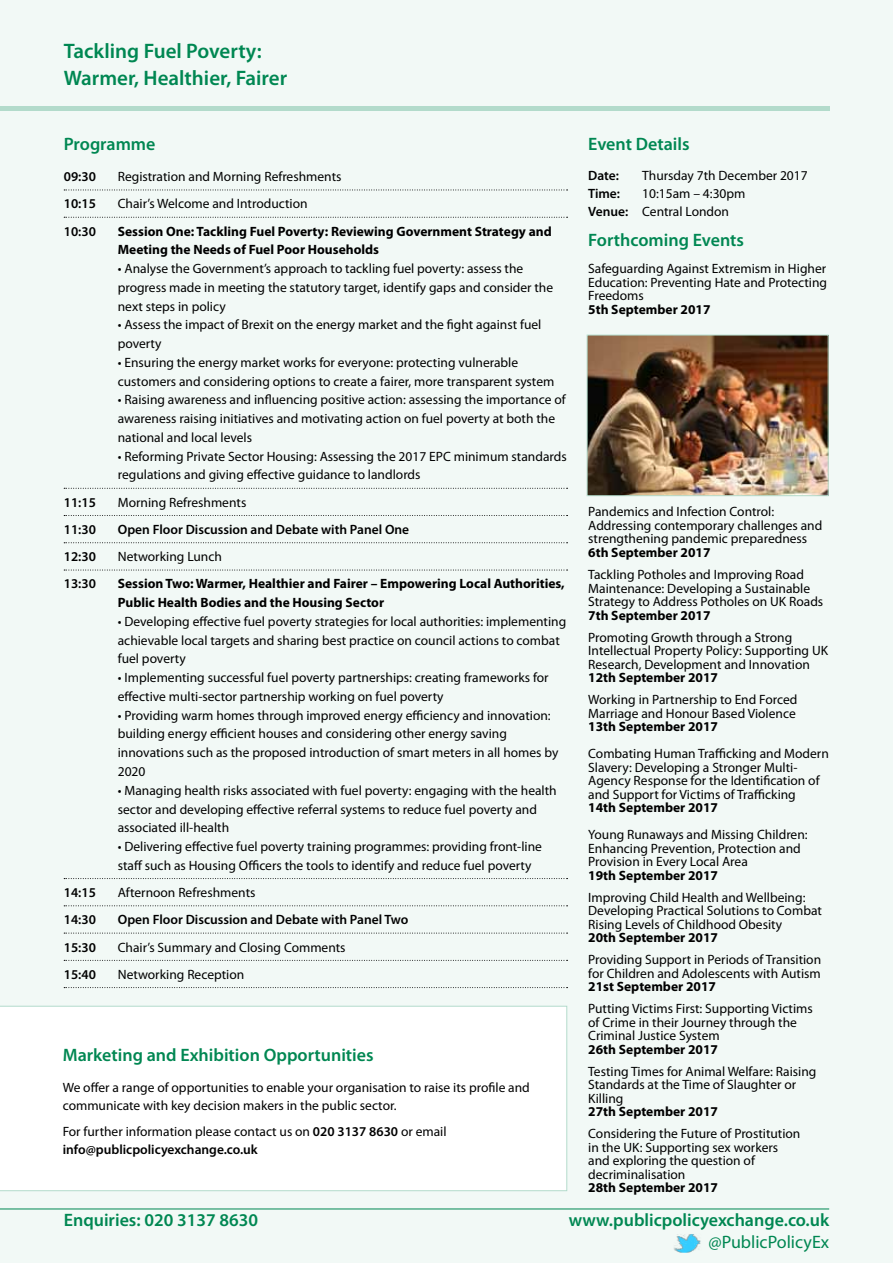
<style>
.page{position:relative;width:893px;height:1263px;background:#f2f9f6}
.page>*{position:absolute;margin:0;border:0;box-sizing:border-box;transform-origin:0 0}
.t1{font:600 21px/27px "Myriad Pro";color:#008752}
.t2{font:600 18px "Myriad Pro";color:#008752}
.t3{font:18px "Myriad Pro";color:#008752}
.t4{font:13.5px/13.5px "Myriad Pro";color:#000}
.t5{font:700 13.5px/18.8px "Myriad Pro";color:#000}
.t6{font:600 13.5px "Myriad Pro";color:#000}
.s1{font-weight:600}
</style>
<div class="page">
<div style="left:0;top:106px;width:829px;height:5px;background:#b3dbcb"></div>
<hr style="left:0;top:1209px;width:829px;height:1px;background:#008752">
<img style="left:674px;top:1234px;width:27px;height:18px">
<svg style="left:64px;top:190px;width:504px;height:1px"></svg>
<svg style="left:64px;top:217px;width:504px;height:1px"></svg>
<svg style="left:64px;top:488px;width:504px;height:1px"></svg>
<svg style="left:64px;top:515px;width:504px;height:1px"></svg>
<svg style="left:64px;top:542px;width:504px;height:1px"></svg>
<svg style="left:64px;top:570px;width:504px;height:1px"></svg>
<svg style="left:64px;top:878px;width:504px;height:1px"></svg>
<svg style="left:64px;top:905px;width:504px;height:1px"></svg>
<svg style="left:64px;top:933px;width:504px;height:1px"></svg>
<svg style="left:64px;top:960px;width:504px;height:1px"></svg>
<svg style="left:64px;top:987px;width:504px;height:1px"></svg>
<div style="left:0;top:1006px;width:567px;height:185px;background:#fff"></div>
<img style="left:589px;top:337px;width:237px;height:157px">
<div style="left:587px;top:335px;width:241px;height:161px;border:1px solid #b3dbcb"></div>
<h1 class="t1" style="left:64px;top:37px;width:225px">Tackling Fuel Poverty:<br>Warmer, Healthier, Fairer</h1>
<h2 class="t2" style="left:64px;top:132px;width:93px">Programme</h2>
<p class="t6" style="left:64px;top:168px;width:34px">09:30</p>
<p class="t4" style="left:118px;top:170px;width:225px">Registration and Morning Refreshments</p>
<p class="t6" style="left:64px;top:195px;width:34px">10:15</p>
<p class="t4" style="left:118px;top:197px;width:191px">Chair’s Welcome and Introduction</p>
<p class="t6" style="left:64px;top:222px;width:34px">10:30</p>
<p class="t5" style="left:118px;top:221px;width:435px">Session One: Tackling Fuel Poverty: Reviewing Government Strategy and<br>Meeting the Needs of Fuel Poor Households</p>
<p class="t4" style="left:118px;top:259px;width:437px;line-height:18.8px">• Analyse the Government’s approach to tackling fuel poverty: assess the progress made in meeting the statutory target, identify gaps and consider the next steps in policy</p>
<p class="t4" style="left:118px;top:315px;width:425px;line-height:18.8px">• Assess the impact of Brexit on the energy market and the fight against fuel poverty</p>
<p class="t4" style="left:118px;top:353px;width:438px;line-height:18.8px">• Ensuring the energy market works for everyone: protecting vulnerable customers and considering options to create a fairer, more transparent system</p>
<p class="t4" style="left:118px;top:390px;width:449px;line-height:18.8px">• Raising awareness and influencing positive action: assessing the importance of awareness raising initiatives and motivating action on fuel poverty at both the national and local levels</p>
<p class="t4" style="left:118px;top:446px;width:450px;line-height:18.8px">• Reforming Private Sector Housing: Assessing the 2017 EPC minimum standards regulations and giving effective guidance to landlords</p>
<p class="t6" style="left:64px;top:493px;width:34px">11:15</p>
<p class="t4" style="left:118px;top:495px;width:130px">Morning Refreshments</p>
<p class="t6" style="left:64px;top:521px;width:34px">11:30</p>
<p class="t6" style="left:118px;top:521px;width:293px">Open Floor Discussion and Debate with Panel One</p>
<p class="t6" style="left:64px;top:548px;width:34px">12:30</p>
<p class="t4" style="left:118px;top:550px;width:106px">Networking Lunch</p>
<p class="t6" style="left:64px;top:575px;width:34px">13:30</p>
<p class="t5" style="left:118px;top:574px;width:448px">Session Two: Warmer, Healthier and Fairer – Empowering Local Authorities,<br>Public Health Bodies and the Housing Sector</p>
<p class="t4" style="left:118px;top:612px;width:450px;line-height:18.8px">• Developing effective fuel poverty strategies for local authorities: implementing achievable local targets and sharing best practice on council actions to combat fuel poverty</p>
<p class="t4" style="left:118px;top:668px;width:432px;line-height:18.8px">• Implementing successful fuel poverty partnerships: creating frameworks for effective multi-sector partnership working on fuel poverty</p>
<p class="t4" style="left:118px;top:706px;width:442px;line-height:18.8px">• Providing warm homes through improved energy efficiency and innovation: building energy efficient houses and considering other energy saving innovations such as the proposed introduction of smart meters in all homes by 2020</p>
<p class="t4" style="left:118px;top:781px;width:440px;line-height:18.8px">• Managing health risks associated with fuel poverty: engaging with the health sector and developing effective referral systems to reduce fuel poverty and associated ill-health</p>
<p class="t4" style="left:118px;top:837px;width:426px;line-height:18.8px">• Delivering effective fuel poverty training programmes: providing front-line staff such as Housing Officers the tools to identify and reduce fuel poverty</p>
<p class="t6" style="left:64px;top:884px;width:34px">14:15</p>
<p class="t4" style="left:118px;top:885px;width:139px">Afternoon Refreshments</p>
<p class="t6" style="left:64px;top:911px;width:34px">14:30</p>
<p class="t6" style="left:118px;top:911px;width:292px">Open Floor Discussion and Debate with Panel Two</p>
<p class="t6" style="left:64px;top:938px;width:34px">15:30</p>
<p class="t4" style="left:118px;top:940px;width:229px">Chair’s Summary and Closing Comments</p>
<p class="t6" style="left:64px;top:966px;width:34px">15:40</p>
<p class="t4" style="left:118px;top:967px;width:128px">Networking Reception</p>
<h2 class="t2" style="left:63px;top:1043px;width:312px">Marketing and Exhibition Opportunities</h2>
<p class="t4" style="left:63px;top:1078px;width:469px;line-height:18px">We offer a range of opportunities to enable your organisation to raise its profile and communicate with key decision makers in the public sector.</p>
<p class="t4" style="left:63px;top:1122px;width:385px;line-height:18px">For further information please contact us on <span class="s1">020 3137 8630</span> or email <span class="s1">info@publicpolicyexchange.co.uk</span></p>
<h2 class="t2" style="left:588px;top:132px;width:103px">Event Details</h2>
<p class="t6" style="left:588px;top:167px;width:32px">Date:</p>
<p class="t4" style="left:642px;top:169px;width:167px">Thursday 7th December 2017</p>
<p class="t6" style="left:588px;top:185px;width:33px">Time:</p>
<p class="t4" style="left:588px;top:185px;width:159px;line-height:18px;text-indent:54px">10:15am – 4:30pm<br><span class="s1">Venue:</span> Central London</p>
<h2 class="t2" style="left:588px;top:229px;width:157px">Forthcoming Events</h2>
<p class="t4" style="left:588px;top:262px;width:240px;text-align:justify">Safeguarding Against Extremism in Higher Education: Preventing Hate and Protecting Freedoms</p>
<p class="t5" style="left:588px;top:300px;width:124px">5th September 2017</p>
<p class="t4" style="left:588px;top:505px;width:236px">Pandemics and Infection Control:<br>Addressing contemporary challenges and strengthening pandemic preparedness</p>
<p class="t5" style="left:588px;top:543px;width:124px">6th September 2017</p>
<p class="t4" style="left:588px;top:567px;width:237px">Tackling Potholes and Improving Road<br>Maintenance: Developing a Sustainable<br>Strategy to Address Potholes on UK Roads</p>
<p class="t5" style="left:588px;top:605px;width:124px">7th September 2017</p>
<p class="t4" style="left:588px;top:630px;width:241px">Promoting Growth through a Strong<br>Intellectual Property Policy: Supporting UK<br>Research, Development and Innovation</p>
<p class="t5" style="left:588px;top:668px;width:131px">12th September 2017</p>
<p class="t4" style="left:588px;top:692px;width:211px">Working in Partnership to End Forced<br>Marriage and Honour Based Violence</p>
<p class="t5" style="left:588px;top:717px;width:131px">13th September 2017</p>
<p class="t4" style="left:588px;top:746px;width:242px">Combating Human Trafficking and Modern Slavery: Developing a Stronger Multi-Agency Response for the Identification of and Support for Victims of Trafficking</p>
<p class="t5" style="left:588px;top:798px;width:131px">14th September 2017</p>
<p class="t4" style="left:588px;top:827px;width:221px">Young Runaways and Missing Children:<br>Enhancing Prevention, Protection and<br>Provision in Every Local Area</p>
<p class="t5" style="left:588px;top:865px;width:131px">19th September 2017</p>
<p class="t4" style="left:588px;top:890px;width:235px">Improving Child Health and Wellbeing:<br>Developing Practical Solutions to Combat<br>Rising Levels of Childhood Obesity</p>
<p class="t5" style="left:588px;top:928px;width:131px">20th September 2017</p>
<p class="t4" style="left:588px;top:952px;width:234px">Providing Support in Periods of Transition for Children and Adolescents with Autism</p>
<p class="t5" style="left:588px;top:977px;width:129px">21st September 2017</p>
<p class="t4" style="left:588px;top:1001px;width:226px">Putting Victims First: Supporting Victims of Crime in their Journey through the<br>Criminal Justice System</p>
<p class="t5" style="left:588px;top:1039px;width:131px">26th September 2017</p>
<p class="t4" style="left:588px;top:1064px;width:230px">Testing Times for Animal Welfare: Raising<br>Standards at the Time of Slaughter or<br>Killing</p>
<p class="t5" style="left:588px;top:1102px;width:131px">27th September 2017</p>
<p class="t4" style="left:588px;top:1126px;width:214px">Considering the Future of Prostitution in the UK: Supporting sex workers and exploring the question of decriminalisation</p>
<p class="t5" style="left:588px;top:1178px;width:131px">28th September 2017</p>
<h2 class="t2" style="left:64px;top:1209px;width:196px">Enquiries: 020 3137 8630</h2>
<h2 class="t2" style="left:569px;top:1209px;width:262px">www.publicpolicyexchange.co.uk</h2>
<h2 class="t3" style="left:708px;top:1230px;width:122px">@PublicPolicyEx</h2>
</div>
